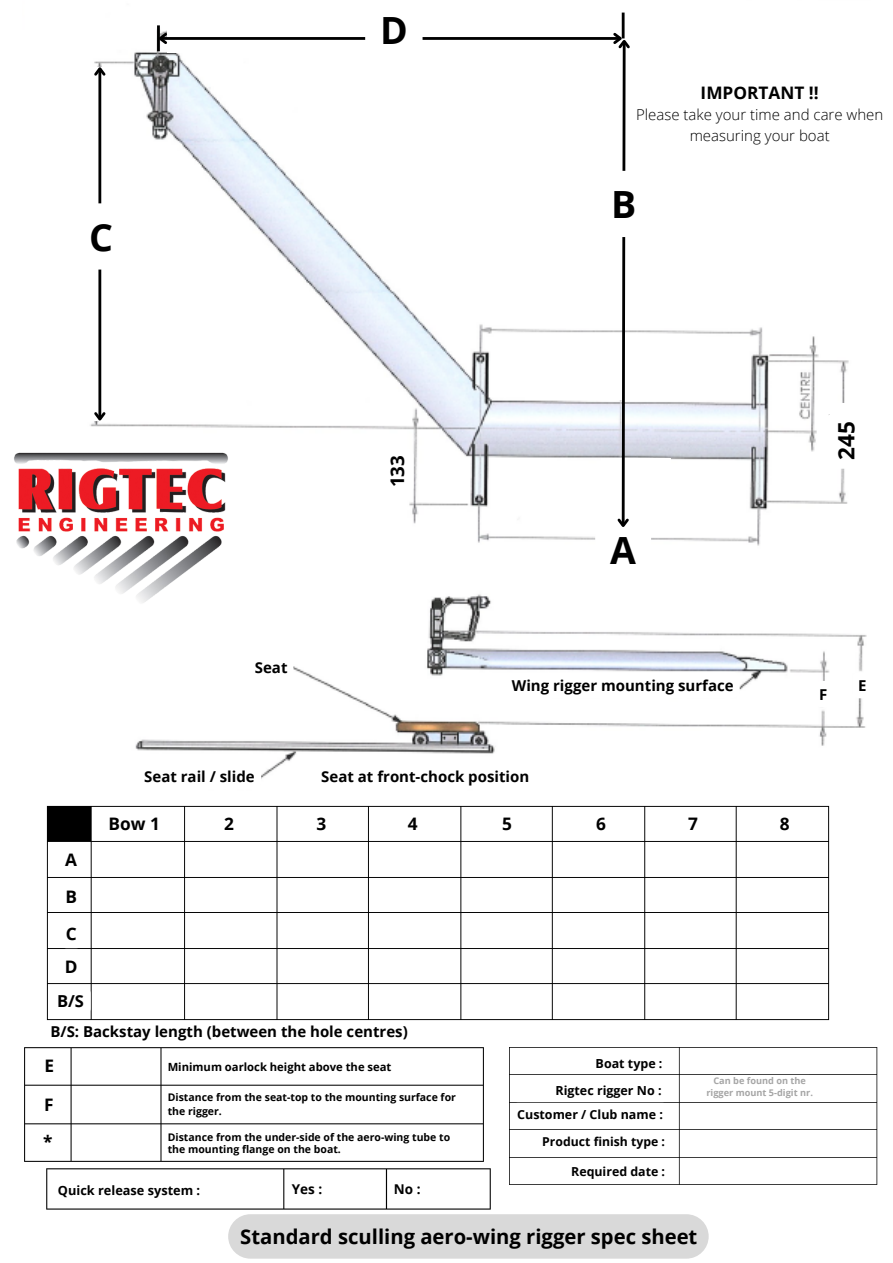
<style>
.page{position:relative;width:893px;height:1263px;background:#fff}
.page>*{position:absolute;margin:0;border:0;box-sizing:border-box;transform-origin:0 0}
.t1{font:700 37.5px "Open Sans";color:#000}
.t2{font:700 22.5px "Open Sans";color:#000}
.t3{font:700 20.25px "Open Sans";color:#000}
.t4{font:700 18.75px "Open Sans";color:#000}
.t5{font:700 17.25px/36.9px "Open Sans";color:#000;text-align:justify}
.t6{font:700 16.5px "Open Sans";color:#000}
.t7{font:700 15px "Open Sans";letter-spacing:-.28em;color:#000}
.t8{font:700 15px "Open Sans";color:#000}
.t9{font:300 15px/20.9px "Open Sans";color:#000;text-align:center}
.t10{font:700 15px "Open Sans";letter-spacing:-.15em;color:#000}
.t11{font:700 13.5px "Open Sans";color:#000}
.t12{font:700 12.75px "Open Sans";color:#000}
.t13{font:700 12.45px/27.2px "Open Sans";color:#000;text-align:right}
.t14{font:700 12.38px "Open Sans";color:#000}
.t15{font:700 12.23px "Open Sans";color:#000}
.t16{font:700 11.25px "Open Sans";color:#000}
.t17{font:700 10.5px/14.6px "Open Sans";color:#000}
.t18{font:700 9.15px/12.4px "Open Sans";color:#a6a6a6;text-align:center}
</style>
<div class="page">
<img style="left:90px;top:29px;width:777px;height:750px">
<img style="left:46px;top:1168px;width:445px;height:42px">
<div style="left:228px;top:1214px;width:480px;height:44px;background:#d9d9d9;border-radius:22px"></div>
<div style="left:557px;top:52px;width:117px;height:275px;background:#fff"></div>
<div style="left:591px;top:335px;width:69px;height:65px;background:#fff"></div>
<div style="left:167px;top:0;width:477px;height:52px;background:#fff"></div>
<div style="left:3px;top:67px;width:104px;height:353px;background:#fff"></div>
<hr style="left:98px;top:69px;width:3px;height:350px;background:#000">
<svg style="left:92px;top:410px;width:16px;height:14px"></svg>
<svg style="left:92px;top:64px;width:16px;height:14px"></svg>
<hr style="left:160px;top:37px;width:460px;height:3px;background:#000">
<svg style="left:155px;top:30px;width:15px;height:17px"></svg>
<hr style="left:157px;top:25px;width:3px;height:26px;background:#000">
<hr style="left:622px;top:13px;width:2px;height:25px;background:#000">
<img style="left:14px;top:449px;width:219px;height:161px">
<img style="left:24px;top:1047px;width:460px;height:115px">
<svg style="left:163px;top:1087px;width:297px;height:33px"></svg>
<svg style="left:98px;top:203px;width:30px;height:67px"></svg>
<div style="left:813px;top:681px;width:21px;height:26px;background:#fff;border-radius:7px"></div>
<div style="left:852px;top:672px;width:20px;height:26px;background:#fff;border-radius:7px"></div>
<div style="left:506px;top:672px;width:233px;height:26px;background:#fff;border-radius:7px"></div>
<div style="left:315px;top:764px;width:220px;height:26px;background:#fff;border-radius:7px"></div>
<div style="left:138px;top:764px;width:123px;height:26px;background:#fff;border-radius:7px"></div>
<div style="left:249px;top:654px;width:44px;height:26px;background:#fff;border-radius:7px"></div>
<svg style="left:380px;top:447px;width:33px;height:48px"></svg>
<svg style="left:365px;top:37px;width:57px;height:26px"></svg>
<div style="left:163px;top:1057px;width:233px;height:20px;background:#fff;border-radius:5px"></div>
<svg style="left:163px;top:1128px;width:291px;height:30px"></svg>
<div style="left:53px;top:1179px;width:169px;height:23px;background:#fff;border-radius:6px"></div>
<img style="left:46px;top:805px;width:784px;height:216px">
<svg style="left:102px;top:808px;width:65px;height:30px"></svg>
<svg style="left:217px;top:808px;width:24px;height:30px"></svg>
<svg style="left:309px;top:808px;width:24px;height:30px"></svg>
<svg style="left:401px;top:808px;width:24px;height:30px"></svg>
<svg style="left:495px;top:808px;width:24px;height:30px"></svg>
<svg style="left:589px;top:808px;width:24px;height:30px"></svg>
<svg style="left:681px;top:808px;width:24px;height:30px"></svg>
<svg style="left:772px;top:808px;width:25px;height:30px"></svg>
<svg style="left:58px;top:844px;width:26px;height:30px"></svg>
<svg style="left:58px;top:880px;width:26px;height:31px"></svg>
<svg style="left:58px;top:918px;width:27px;height:63px"></svg>
<div style="left:50px;top:986px;width:41px;height:29px;background:#fff;border-radius:7px"></div>
<svg style="left:38px;top:1050px;width:23px;height:30px"></svg>
<svg style="left:37px;top:1089px;width:24px;height:30px"></svg>
<svg style="left:36px;top:1125px;width:24px;height:31px"></svg>
<img style="left:509px;top:1047px;width:369px;height:138px">
<div style="left:566px;top:1159px;width:104px;height:22px;background:#fff;border-radius:5px"></div>
<div style="left:286px;top:1176px;width:59px;height:24px;background:#fff;border-radius:6px"></div>
<div style="left:388px;top:1176px;width:55px;height:24px;background:#fff;border-radius:6px"></div>
<svg style="left:595px;top:30px;width:272px;height:552px"></svg>
<svg style="left:537px;top:1130px;width:133px;height:21px"></svg>
<div style="left:512px;top:1103px;width:156px;height:22px;background:#fff;border-radius:5px"></div>
<div style="left:590px;top:1052px;width:77px;height:22px;background:#fff;border-radius:5px"></div>
<div style="left:550px;top:1079px;width:116px;height:22px;background:#fff;border-radius:5px"></div>
<svg style="left:703px;top:1072px;width:114px;height:29px"></svg>
<h1 class="t1" style="left:89px;top:211px;width:25px">C</h1>
<h1 class="t1" style="left:380px;top:4px;width:29px">D</h1>
<h3 class="t5" style="left:700px;top:74px;width:120px">IMPORTANT !!</h3>
<h3 class="t9" style="left:636px;top:104px;width:249px">Please take your time and care when measuring your boat</h3>
<h1 class="t1" style="left:611px;top:178px;width:27px">B</h1>
<h3 class="t10" style="left:255px;top:657px;width:34px">Seat</h3>
<h3 class="t4" style="left:384px;top:487px;width:34px;rotate:-90deg">133</h3>
<h1 class="t1" style="left:610px;top:524px;width:27px">A</h1>
<h2 class="t2" style="left:821px;top:451px;width:40px;rotate:-90deg">245</h2>
<h2 class="t2" style="left:830px;top:460px;width:40px;rotate:-90deg">245</h2>
<h3 class="t8" style="left:512px;top:675px;width:223px">Wing rigger mounting surface</h3>
<h3 class="t10" style="left:858px;top:675px;width:10px">E</h3>
<h3 class="t10" style="left:819px;top:684px;width:10px">F</h3>
<h3 class="t8" style="left:144px;top:766px;width:112px">Seat rail / slide</h3>
<h3 class="t8" style="left:321px;top:766px;width:209px">Seat at front-chock position</h3>
<h3 class="t5" style="left:65px;top:841px;width:13px">A B C</h3>
<h3 class="t5" style="left:65px;top:948px;width:14px">D</h3>
<h3 class="t6" style="left:57px;top:989px;width:28px">B/S</h3>
<h3 class="t5" style="left:108px;top:805px;width:53px">Bow 1</h3>
<h3 class="t5" style="left:224px;top:805px;width:11px">2</h3>
<h3 class="t5" style="left:316px;top:805px;width:11px">3</h3>
<h3 class="t5" style="left:408px;top:805px;width:11px">4</h3>
<h3 class="t5" style="left:502px;top:805px;width:11px">5</h3>
<h3 class="t5" style="left:596px;top:805px;width:11px">6</h3>
<h3 class="t5" style="left:688px;top:805px;width:11px">7</h3>
<h3 class="t5" style="left:779px;top:805px;width:11px">8</h3>
<h3 class="t7" style="left:48px;top:1021px;width:361px">BB//SS:: BBaacckkssttaayy lleennggtthh ((bbeettwweeeenn tthhee hhoollee cceennttrreess))</h3>
<h3 class="t5" style="left:45px;top:1047px;width:11px">E</h3>
<h3 class="t5" style="left:43px;top:1085px;width:12px">F *</h3>
<p class="t16" style="left:168px;top:1059px;width:225px">Minimum oarlock height above the seat</p>
<p class="t17" style="left:168px;top:1089px;width:290px">Distance from the seat-top to the mounting surface for the rigger.</p>
<p class="t17" style="left:168px;top:1131px;width:284px;line-height:11.9px">Distance from the under-side of the aero-wing tube to the mounting flange on the boat.</p>
<p class="t12" style="left:58px;top:1182px;width:144px">Quick release system :</p>
<p class="t11" style="left:292px;top:1179px;width:32px">Yes :</p>
<p class="t11" style="left:394px;top:1179px;width:28px">No :</p>
<p class="t13" style="left:555px;top:1049px;width:109px">Boat type :<br>Rigtec rigger No :</p>
<p class="t13" style="left:517px;top:1100px;width:147px">Customer / Club name :</p>
<p class="t15" style="left:542px;top:1132px;width:124px">Product finish type :</p>
<p class="t14" style="left:571px;top:1162px;width:95px">Required date :</p>
<p class="t18" style="left:706px;top:1074px;width:108px">Can be found on the rigger mount 5-digit nr.</p>
<h3 class="t3" style="left:240px;top:1222px;width:458px">Standard sculling aero-wing rigger spec sheet</h3>
</div>
